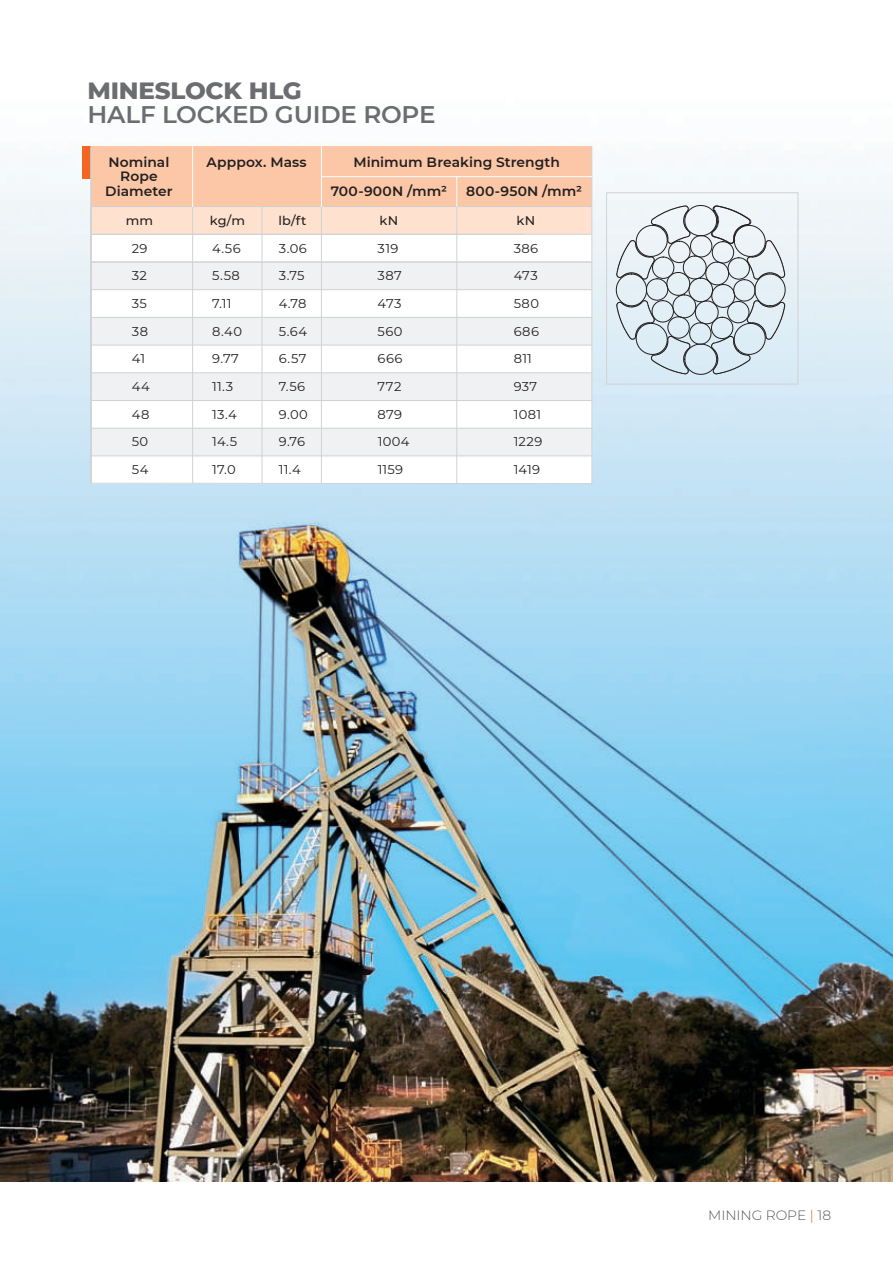
<style>
.page{position:relative;width:893px;height:1263px;background:#fff}
.page>*{position:absolute;margin:0;border:0;box-sizing:border-box;transform-origin:0 0}
.t1{font:600 24px "Montserrat";letter-spacing:-.01em;color:#6c6d70}
.t2{font:800 24px "Montserrat";letter-spacing:-.01em;color:#6c6d70}
.t3{font:600 13.5px/14.5px "Montserrat";letter-spacing:.005em;color:#231f20}
.t4{font:300 13.5px "Montserrat";letter-spacing:-.01em;color:#57585a}
.t5{font:12.75px "Montserrat";letter-spacing:.025em;color:#231f20}
.t6{font:500 12.6px "Montserrat";letter-spacing:.01em;color:#231f20}
.s1{color:#f36421}
</style>
<div class="page">
<img style="left:0;top:146px;width:893px;height:1035px">
<div style="left:83px;top:146px;width:8px;height:33px;background:#f26523"></div>
<div style="left:91px;top:234px;width:501px;height:28px;background:#fff"></div>
<div style="left:91px;top:207px;width:501px;height:27px;background:#fee2cf"></div>
<div style="left:91px;top:146px;width:501px;height:61px;background:#fcc7a6"></div>
<div style="left:91px;top:262px;width:501px;height:28px;background:#f0f1f2"></div>
<div style="left:91px;top:290px;width:501px;height:27px;background:#fff"></div>
<div style="left:91px;top:317px;width:501px;height:28px;background:#f0f1f2"></div>
<div style="left:91px;top:345px;width:501px;height:28px;background:#fff"></div>
<div style="left:91px;top:373px;width:501px;height:27px;background:#f0f1f2"></div>
<div style="left:91px;top:400px;width:501px;height:28px;background:#fff"></div>
<div style="left:91px;top:428px;width:501px;height:28px;background:#f0f1f2"></div>
<div style="left:91px;top:456px;width:501px;height:28px;background:#fff"></div>
<hr style="left:262px;top:206px;width:1px;height:277px;background:#d1d2d4">
<hr style="left:192px;top:207px;width:1px;height:276px;background:#d1d2d4">
<hr style="left:321px;top:207px;width:1px;height:276px;background:#d1d2d4">
<hr style="left:456px;top:207px;width:1px;height:276px;background:#d1d2d4">
<hr style="left:91px;top:262px;width:501px;height:1px;background:#d1d2d4">
<hr style="left:91px;top:206px;width:501px;height:1px;background:#d1d2d4">
<hr style="left:91px;top:289px;width:501px;height:1px;background:#d1d2d4">
<hr style="left:91px;top:317px;width:501px;height:1px;background:#d1d2d4">
<hr style="left:91px;top:345px;width:501px;height:1px;background:#d1d2d4">
<hr style="left:91px;top:372px;width:501px;height:1px;background:#d1d2d4">
<hr style="left:91px;top:400px;width:501px;height:1px;background:#d1d2d4">
<hr style="left:91px;top:428px;width:501px;height:1px;background:#d1d2d4">
<hr style="left:91px;top:455px;width:501px;height:1px;background:#d1d2d4">
<hr style="left:91px;top:234px;width:501px;height:1px;background:#d1d2d4">
<hr style="left:91px;top:147px;width:1px;height:336px;background:#d1d2d4">
<hr style="left:192px;top:146px;width:1px;height:61px;background:#fff">
<hr style="left:456px;top:176px;width:1px;height:31px;background:#fff">
<hr style="left:321px;top:146px;width:1px;height:61px;background:#fff">
<hr style="left:321px;top:176px;width:271px;height:1px;background:#fff">
<svg style="left:606px;top:192px;width:193px;height:193px;background:#d4dee4"></svg>
<h1 class="t2" style="left:88px;top:73px;width:216px">MINESLOCK HLG</h1>
<h1 class="t1" style="left:88px;top:97px;width:349px">HALF LOCKED GUIDE ROPE</h1>
<p class="t3" style="left:105px;top:154px;width:69px;text-align:center">Nominal<br>Rope<br>Diameter</p>
<p class="t6" style="left:126px;top:212px;width:29px">mm</p>
<p class="t6" style="left:210px;top:212px;width:37px">kg/m</p>
<p class="t6" style="left:278px;top:212px;width:30px">lb/ft</p>
<p class="t6" style="left:380px;top:212px;width:20px">kN</p>
<p class="t6" style="left:517px;top:212px;width:20px">kN</p>
<p class="t3" style="left:207px;top:154px;width:102px">Apppox. Mass</p>
<p class="t3" style="left:331px;top:147px;width:231px;line-height:29.1px;text-indent:23px">Minimum Breaking Strength<br>700-900N /mm²</p>
<p class="t3" style="left:466px;top:183px;width:118px">800-950N /mm²</p>
<p class="t5" style="left:132px;top:239px;width:17px">29</p>
<p class="t5" style="left:212px;top:239px;width:30px">4.56</p>
<p class="t5" style="left:279px;top:239px;width:30px">3.06</p>
<p class="t5" style="left:378px;top:239px;width:22px">319</p>
<p class="t5" style="left:514px;top:239px;width:26px">386</p>
<p class="t5" style="left:132px;top:267px;width:17px">32</p>
<p class="t5" style="left:212px;top:267px;width:29px">5.58</p>
<p class="t5" style="left:279px;top:267px;width:27px">3.75</p>
<p class="t5" style="left:378px;top:267px;width:26px">387</p>
<p class="t5" style="left:514px;top:267px;width:26px">473</p>
<p class="t5" style="left:132px;top:295px;width:17px">35</p>
<p class="t5" style="left:212px;top:295px;width:21px">7.11</p>
<p class="t5" style="left:279px;top:295px;width:29px">4.78</p>
<p class="t5" style="left:378px;top:295px;width:26px">473</p>
<p class="t5" style="left:514px;top:295px;width:27px">580</p>
<p class="t5" style="left:132px;top:322px;width:18px">38</p>
<p class="t5" style="left:212px;top:322px;width:31px">8.40</p>
<p class="t5" style="left:279px;top:322px;width:30px">5.64</p>
<p class="t5" style="left:378px;top:322px;width:26px">560</p>
<p class="t5" style="left:514px;top:322px;width:27px">686</p>
<p class="t5" style="left:132px;top:350px;width:15px">41</p>
<p class="t5" style="left:212px;top:350px;width:28px">9.77</p>
<p class="t5" style="left:279px;top:350px;width:29px">6.57</p>
<p class="t5" style="left:378px;top:350px;width:26px">666</p>
<p class="t5" style="left:514px;top:350px;width:20px">811</p>
<p class="t5" style="left:132px;top:378px;width:19px">44</p>
<p class="t5" style="left:212px;top:378px;width:23px">11.3</p>
<p class="t5" style="left:279px;top:378px;width:28px">7.56</p>
<p class="t5" style="left:378px;top:378px;width:25px">772</p>
<p class="t5" style="left:514px;top:378px;width:25px">937</p>
<p class="t5" style="left:132px;top:405px;width:19px">48</p>
<p class="t5" style="left:212px;top:405px;width:26px">13.4</p>
<p class="t5" style="left:279px;top:405px;width:31px">9.00</p>
<p class="t5" style="left:378px;top:405px;width:26px">879</p>
<p class="t5" style="left:514px;top:405px;width:29px">1081</p>
<p class="t5" style="left:132px;top:433px;width:18px">50</p>
<p class="t5" style="left:212px;top:433px;width:26px">14.5</p>
<p class="t5" style="left:279px;top:433px;width:28px">9.76</p>
<p class="t5" style="left:378px;top:433px;width:33px">1004</p>
<p class="t5" style="left:514px;top:433px;width:30px">1229</p>
<p class="t5" style="left:132px;top:461px;width:18px">54</p>
<p class="t5" style="left:212px;top:461px;width:25px">17.0</p>
<p class="t5" style="left:279px;top:461px;width:23px">11.4</p>
<p class="t5" style="left:378px;top:461px;width:27px">1159</p>
<p class="t5" style="left:514px;top:461px;width:28px">1419</p>
<p class="t4" style="left:708px;top:1206px;width:124px">MINING ROPE <span class="s1">|</span> 18</p>
</div>
